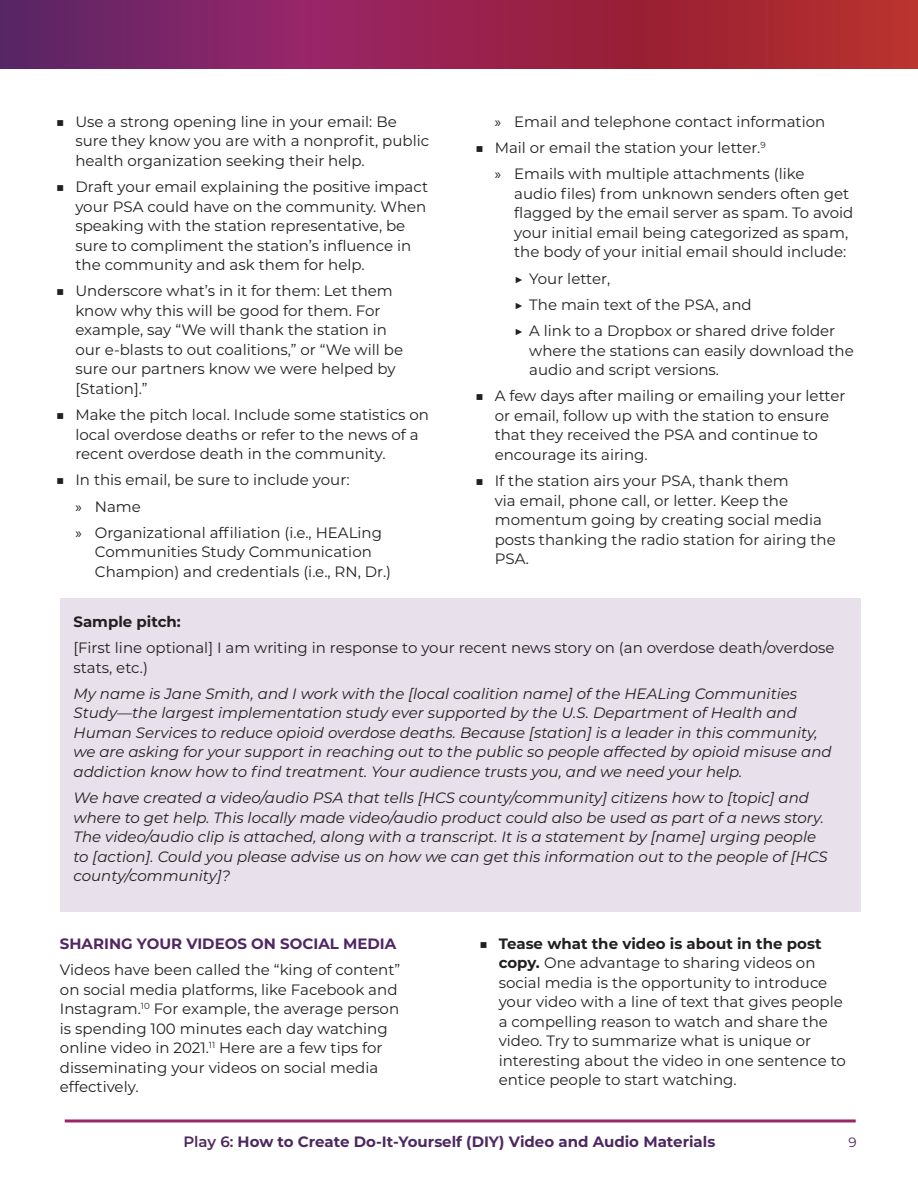
<style>
.page{position:relative;width:918px;height:1188px;background:#fff}
.page>*{position:absolute;margin:0;border:0;box-sizing:border-box;transform-origin:0 0}
.t1{font:15px/19.5px "Montserrat";color:#231f20}
.t2{font:italic 15px/19.5px "Montserrat";color:#231f20}
.t3{font:700 15px "Montserrat";color:#4d2860}
.t4{font:700 15px "Montserrat";color:#522564}
.t5{font:700 15px "Montserrat";color:#231f20}
.t6{font:13.5px "Montserrat";color:#4d2860}
.s1{font-family:"Myriad Pro"}
.s2{font-weight:700}
.s3{font-weight:600}
</style>
<div class="page">
<svg style="left:0;top:0;width:918px;height:69px;background:#92254d"></svg>
<hr style="left:65px;top:1119px;width:791px;height:3px;background:#992569">
<div style="left:60px;top:599px;width:800px;height:313px;background:#e8e1eb"></div>
<p class="t1" style="left:75px;top:111px;width:355px;text-indent:-20px">■ Use a strong opening line in your email: Be sure they know you are with a nonprofit, public health organization seeking their help.</p>
<p class="t1" style="left:75px;top:176px;width:354px;text-indent:-20px">■ Draft your email explaining the positive impact your PSA could have on the community. When speaking with the station representative, be sure to compliment the station’s influence in the community and ask them for help.</p>
<p class="t1" style="left:75px;top:281px;width:329px;text-indent:-20px">■ Underscore what’s in it for them: Let them know why this will be good for them. For example, say “We will thank the station in our e-blasts to out coalitions,” or “We will be sure our partners know we were helped by [Station].”</p>
<p class="t1" style="left:75px;top:404px;width:355px;text-indent:-20px">■ Make the pitch local. Include some statistics on local overdose deaths or refer to the news of a recent overdose death in the community.</p>
<p class="t1" style="left:75px;top:466px;width:308px;line-height:26.2px;text-indent:-20px">■ In this email, be sure to include your:<br><span class="s1">»</span> Name<br><span class="s1">»</span> Organizational affiliation (i.e., HEALing</p>
<p class="t1" style="left:95px;top:542px;width:298px">Communities Study Communication<br>Champion) and credentials (i.e., RN, Dr.)</p>
<p class="t1" style="left:495px;top:111px;width:332px"><span class="s1">»</span> Email and telephone contact information</p>
<p class="t1" style="left:495px;top:134px;width:311px;line-height:26.2px;text-indent:-19px">■ Mail or email the station your letter.<sup>9<br></sup><span class="s1">»</span> Emails with multiple attachments (like</p>
<p class="t1" style="left:514px;top:183px;width:341px">audio files) from unknown senders often get flagged by the email server as spam. To avoid your initial email being categorized as spam, the body of your initial email should include:</p>
<p class="t1" style="left:514px;top:265px;width:323px;line-height:26.2px">▶ Your letter,<br>▶ The main text of the PSA, and<br>▶ A link to a Dropbox or shared drive folder</p>
<p class="t1" style="left:529px;top:340px;width:326px">where the stations can easily download the audio and script versions.</p>
<p class="t1" style="left:495px;top:386px;width:352px;text-indent:-20px">■ A few days after mailing or emailing your letter or email, follow up with the station to ensure that they received the PSA and continue to encourage its airing.</p>
<p class="t1" style="left:495px;top:470px;width:343px;text-indent:-20px">■ If the station airs your PSA, thank them<br>via email, phone call, or letter. Keep the momentum going by creating social media posts thanking the radio station for airing the PSA.</p>
<p class="t5" style="left:74px;top:611px;width:109px">Sample pitch:</p>
<p class="t1" style="left:74px;top:637px;width:763px">[First line optional] I am writing in response to your recent news story on (an overdose death/overdose stats, etc.)</p>
<p class="t2" style="left:74px;top:683px;width:760px">My name is Jane Smith, and I work with the [local coalition name] of the HEALing Communities Study—the largest implementation study ever supported by the U.S. Department of Health and Human Services to reduce opioid overdose deaths. Because [station] is a leader in this community, we are asking for your support in reaching out to the public so people affected by opioid misuse and addiction know how to find treatment. Your audience trusts you, and we need your help.</p>
<p class="t2" style="left:74px;top:787px;width:756px">We have created a video/audio PSA that tells [HCS county/community] citizens how to [topic] and where to get help. This locally made video/audio product could also be used as part of a news story.<br>The video/audio clip is attached, along with a transcript. It is a statement by [name] urging people to [action]. Could you please advise us on how we can get this information out to the people of [HCS county/community]?</p>
<p class="t4" style="left:60px;top:933px;width:338px">SHARING YOUR VIDEOS ON SOCIAL MEDIA</p>
<p class="t1" style="left:60px;top:960px;width:342px">Videos have been called the “king of content” on social media platforms, like Facebook and Instagram.<sup>10</sup> For example, the average person is spending 100 minutes each day watching online video in 2021.<sup>11</sup> Here are a few tips for disseminating your videos on social media effectively.</p>
<p class="t1" style="left:499px;top:933px;width:349px;text-indent:-20px">■ <span class="s2">Tease what the video is about in the post copy.</span> One advantage to sharing videos on social media is the opportunity to introduce your video with a line of text that gives people a compelling reason to watch and share the video. Try to summarize what is unique or interesting about the video in one sentence to entice people to start watching.</p>
<p class="t3" style="left:183px;top:1131px;width:533px"><span class="s3">Play 6:</span> How to Create Do-It-Yourself (DIY) Video and Audio Materials</p>
<p class="t6" style="left:849px;top:1133px;width:10px">9</p>
</div>
